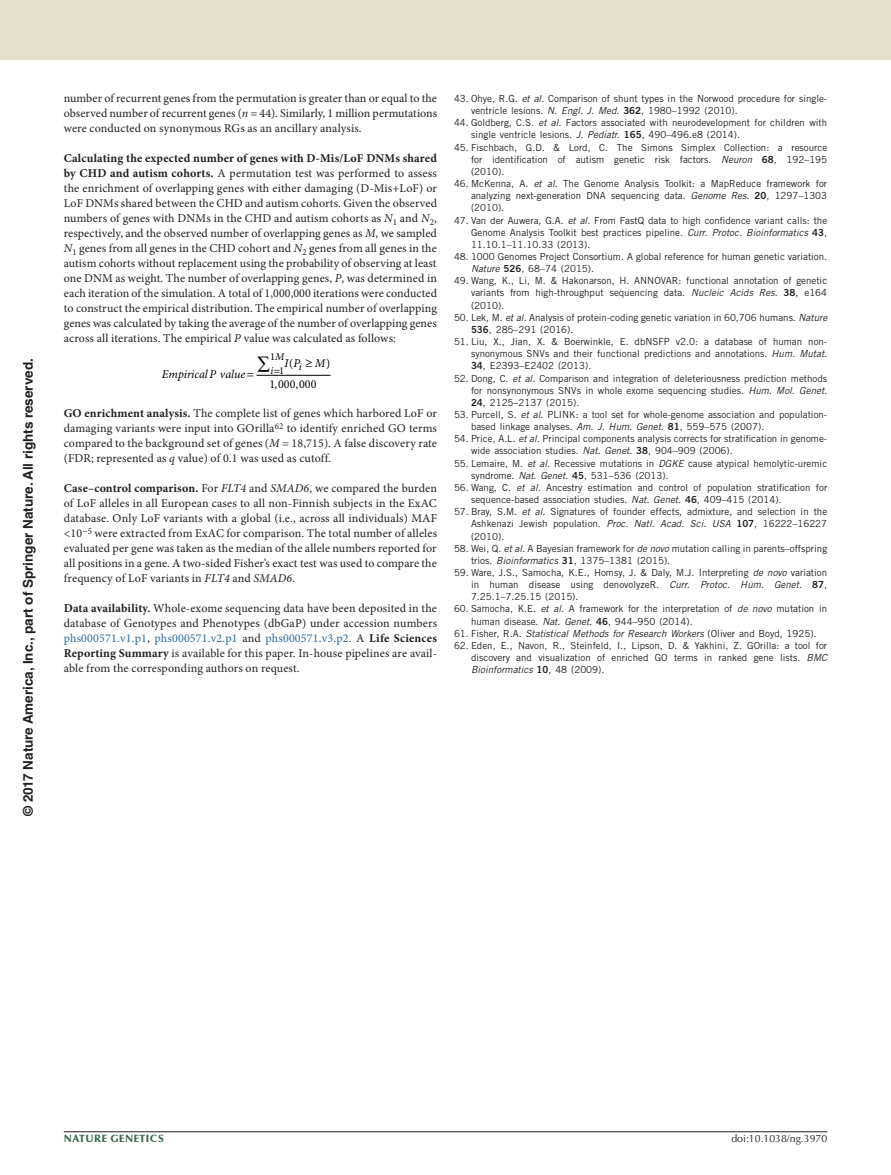
<style>
.page{position:relative;width:891px;height:1175px;background:#fff}
.page>*{position:absolute;margin:0;border:0;box-sizing:border-box;transform-origin:0 0}
.t1{font:700 13.5px "Helvetica LT Std";color:#231f20}
.pFirstParaMethod{font:12px/15px "Minion Pro";letter-spacing:.01em;color:#231f20;text-align:justify}
.t2{font:italic 12px "Minion Pro";letter-spacing:-.005em;color:#000}
.t3{font:12px "Minion Pro";letter-spacing:.005em;color:#000}
.t4{font:10.5px "Optima LT Std";color:#231f20}
.t5{font:900 10.5px "Optima LT Std";letter-spacing:.05em;color:#3b684f}
.t6{font:italic 10.5px "Minion Pro";color:#000}
.t7{font:10.5px "Minion Pro";color:#000}
.pReference2{font:9.75px/12.1px "Trade Gothic LT Std";color:#231f20}
.pReference2-2{font:italic 9.75px "Trade Gothic LT Std";color:#231f20}
.s1{font-style:italic}
.s2{font-weight:700}
.s3{font-style:normal}
.s4{color:#2f6a9f}
.s5{font-family:"Trade Gothic LT Std Bd 2"}
</style>
<div class="page">
<hr style="left:64px;top:1131px;width:763px;height:1px;background:#231f20">
<div style="left:0;top:0;width:891px;height:60px;background:#e5e0ce"></div>
<hr style="left:256px;top:375px;width:74px;height:1px;background:#000">
<h1 class="t1" style="left:20px;top:816px;width:459px;rotate:-90deg">© 2017 Nature America, Inc., part of Springer Nature. All rights reserved.</h1>
<p class="pFirstParaMethod" style="left:64px;top:91px;width:375px">number of recurrent genes from the permutation is greater than or equal to the observed number of recurrent genes (<span class="s1">n</span> = 44). Similarly, 1 million permutations were conducted on synonymous RGs as an ancillary analysis.</p>
<p class="pFirstParaMethod" style="left:64px;top:151px;width:375px"><span class="s2">Calculating the expected number of genes with D-Mis/LoF DNMs shared by CHD and autism cohorts.</span> A permutation test was performed to assess the enrichment of overlapping genes with either damaging (D-Mis+LoF) or LoF DNMs shared between the CHD and autism cohorts. Given the observed numbers of genes with DNMs in the CHD and autism cohorts as <span class="s1">N</span><sub>1</sub> and <span class="s1">N</span><sub>2</sub>, respectively, and the observed number of overlapping genes as <span class="s1">M</span>, we sampled <span class="s1">N</span><sub>1</sub> genes from all genes in the CHD cohort and <span class="s1">N</span><sub>2</sub> genes from all genes in the autism cohorts without replacement using the probability of observing at least one DNM as weight. The number of overlapping genes, <span class="s1">P</span>, was determined in each iteration of the simulation. A total of 1,000,000 iterations were conducted to construct the empirical distribution. The empirical number of overlapping genes was calculated by taking the average of the number of overlapping genes across all iterations. The empirical <span class="s1">P</span> value was calculated as follows:</p>
<p class="t2" style="left:162px;top:367px;width:85px">Empirical P value</p>
<p class="t7" style="left:270px;top:351px;width:16px">1<span class="s1">M</span></p>
<p class="t6" style="left:257px;top:364px;width:18px">∑i</p>
<p class="t2" style="left:285px;top:356px;width:47px">I P M<span class="s3">)</span></p>
<p class="t3" style="left:289px;top:356px;width:6px">(</p>
<p class="t6" style="left:299px;top:361px;width:4px">i</p>
<p class="t7" style="left:279px;top:364px;width:7px">1</p>
<p class="t3" style="left:270px;top:376px;width:48px">1 000 000</p>
<p class="t3" style="left:275px;top:376px;width:4px">,</p>
<p class="t3" style="left:295px;top:376px;width:4px">,</p>
<p class="pFirstParaMethod" style="left:64px;top:406px;width:375px"><span class="s2">GO enrichment analysis.</span> The complete list of genes which harbored LoF or damaging variants were input into GOrilla<sup>62</sup> to identify enriched GO terms compared to the background set of genes (<span class="s1">M</span> = 18,715). A false discovery rate (FDR; represented as <span class="s1">q</span> value) of 0.1 was used as cutoff.</p>
<p class="pFirstParaMethod" style="left:64px;top:481px;width:375px"><span class="s2">Case–control comparison.</span> For <span class="s1">FLT4</span> and <span class="s1">SMAD6</span>, we compared the burden of LoF alleles in all European cases to all non-Finnish subjects in the ExAC database. Only LoF variants with a global (i.e., across all individuals) MAF &lt;10<sup>−5</sup> were extracted from ExAC for comparison. The total number of alleles evaluated per gene was taken as the median of the allele numbers reported for all positions in a gene. A two-sided Fisher’s exact test was used to compare the frequency of LoF variants in <span class="s1">FLT4</span> and <span class="s1">SMAD6</span>.</p>
<p class="pFirstParaMethod" style="left:64px;top:601px;width:375px"><span class="s2">Data availability.</span> Whole-exome sequencing data have been deposited in the database of Genotypes and Phenotypes (dbGaP) under accession numbers <span class="s4">phs000571.v1.p1</span>, <span class="s4">phs000571.v2.p1</span> and <span class="s4">phs000571.v3.p2</span>. A <span class="s2">Life Sciences Reporting Summary</span> is available for this paper. In-house pipelines are avail&shy;able from the corresponding authors on request.</p>
<p class="pReference2" style="left:471px;top:92px;width:358px;text-indent:-17px">43. Ohye, R.G. <span class="s1">et al.</span> Comparison of shunt types in the Norwood procedure for single&shy;ventricle lesions. <span class="s1">N. Engl. J. Med.</span> <span class="s5">362</span>, 1980–1992 (2010).</p>
<p class="pReference2" style="left:471px;top:117px;width:358px;text-indent:-17px">44. Goldberg, C.S. <span class="s1">et al.</span> Factors associated with neurodevelopment for children with single ventricle lesions. <span class="s1">J. Pediatr.</span> <span class="s5">165</span>, 490–496.e8 (2014).</p>
<p class="pReference2" style="left:471px;top:141px;width:358px;text-align:justify;text-indent:-17px">45. Fischbach, G.D. &amp; Lord, C. The Simons Simplex Collection: a resource for identification of autism genetic risk factors. <span class="s1">Neuron</span> <span class="s5">68</span>, 192–195 (2010).</p>
<p class="pReference2" style="left:471px;top:177px;width:358px;text-align:justify;text-indent:-17px">46. McKenna, A. <span class="s1">et al.</span> The Genome Analysis Toolkit: a MapReduce framework for analyzing next-generation DNA sequencing data. <span class="s1">Genome Res.</span> <span class="s5">20</span>, 1297–1303 (2010).</p>
<p class="pReference2" style="left:471px;top:214px;width:358px;text-align:justify;text-indent:-17px">47. Van der Auwera, G.A. <span class="s1">et al.</span> From FastQ data to high confidence variant calls: the Genome Analysis Toolkit best practices pipeline. <span class="s1">Curr. Protoc. Bioinformatics</span> <span class="s5">43</span>, 11.10.1–11.10.33 (2013).</p>
<p class="pReference2" style="left:471px;top:250px;width:358px;text-indent:-17px">48. 1000 Genomes Project Consortium. A global reference for human genetic variation.<br><span class="s1">Nature</span> <span class="s5">526</span>, 68–74 (2015).</p>
<p class="pReference2" style="left:471px;top:275px;width:358px;text-align:justify;text-indent:-17px">49. Wang, K., Li, M. &amp; Hakonarson, H. ANNOVAR: functional annotation of genetic variants from high-throughput sequencing data. <span class="s1">Nucleic Acids Res.</span> <span class="s5">38</span>, e164 (2010).</p>
<p class="pReference2" style="left:471px;top:311px;width:358px;text-indent:-17px">50. Lek, M. <span class="s1">et al.</span> Analysis of protein-coding genetic variation in 60,706 humans. <span class="s1">Nature<br></span><span class="s5">536</span>, 285–291 (2016).</p>
<p class="pReference2" style="left:471px;top:335px;width:358px;text-align:justify;text-indent:-17px">51. Liu, X., Jian, X. &amp; Boerwinkle, E. dbNSFP v2.0: a database of human non&shy;synonymous SNVs and their functional predictions and annotations. <span class="s1">Hum. Mutat.<br></span><span class="s5">34</span>, E2393–E2402 (2013).</p>
<p class="pReference2" style="left:471px;top:372px;width:358px;text-align:justify;text-indent:-17px">52. Dong, C. <span class="s1">et al.</span> Comparison and integration of deleteriousness prediction methods for nonsynonymous SNVs in whole exome sequencing studies. <span class="s1">Hum. Mol. Genet.<br></span><span class="s5">24</span>, 2125–2137 (2015).</p>
<p class="pReference2" style="left:471px;top:408px;width:358px;text-indent:-17px">53. Purcell, S. <span class="s1">et al.</span> PLINK: a tool set for whole-genome association and population&shy;based linkage analyses. <span class="s1">Am. J. Hum. Genet.</span> <span class="s5">81</span>, 559–575 (2007).</p>
<p class="pReference2" style="left:471px;top:432px;width:358px;text-indent:-17px">54. Price, A.L. <span class="s1">et al.</span> Principal components analysis corrects for stratification in genome&shy;wide association studies. <span class="s1">Nat. Genet.</span> <span class="s5">38</span>, 904–909 (2006).</p>
<p class="pReference2" style="left:471px;top:457px;width:358px;text-indent:-17px">55. Lemaire, M. <span class="s1">et al.</span> Recessive mutations in <span class="s1">DGKE</span> cause atypical hemolytic-uremic syndrome. <span class="s1">Nat. Genet.</span> <span class="s5">45</span>, 531–536 (2013).</p>
<p class="pReference2" style="left:471px;top:481px;width:358px;text-indent:-17px">56. Wang, C. <span class="s1">et al.</span> Ancestry estimation and control of population stratification for sequence-based association studies. <span class="s1">Nat. Genet.</span> <span class="s5">46</span>, 409–415 (2014).</p>
<p class="pReference2" style="left:471px;top:505px;width:358px;text-align:justify;text-indent:-17px">57. Bray, S.M. <span class="s1">et al.</span> Signatures of founder effects, admixture, and selection in the Ashkenazi Jewish population. <span class="s1">Proc. Natl. Acad. Sci. USA</span> <span class="s5">107</span>, 16222–16227 (2010).</p>
<p class="pReference2" style="left:471px;top:542px;width:358px;text-indent:-17px">58. Wei, Q. <span class="s1">et al.</span> A Bayesian framework for <span class="s1">de novo</span> mutation calling in parents–offspring trios. <span class="s1">Bioinformatics</span> <span class="s5">31</span>, 1375–1381 (2015).</p>
<p class="pReference2" style="left:471px;top:566px;width:358px;text-align:justify;text-indent:-17px">59. Ware, J.S., Samocha, K.E., Homsy, J. &amp; Daly, M.J. Interpreting <span class="s1">de novo</span> variation in human disease using denovolyzeR. <span class="s1">Curr. Protoc. Hum. Genet.</span> <span class="s5">87</span>, 7.25.1–7.25.15 (2015).</p>
<p class="pReference2" style="left:471px;top:603px;width:358px;text-indent:-17px">60. Samocha, K.E. <span class="s1">et al.</span> A framework for the interpretation of <span class="s1">de novo</span> mutation in human disease. <span class="s1">Nat. Genet.</span> <span class="s5">46</span>, 944–950 (2014).</p>
<p class="pReference2-2" style="left:454px;top:627px;width:364px"><span class="s3">61. Fisher, R.A.</span> Statistical Methods for Research Workers <span class="s3">(Oliver and Boyd, 1925).</span></p>
<p class="pReference2" style="left:471px;top:639px;width:358px;text-align:justify;text-indent:-17px">62. Eden, E., Navon, R., Steinfeld, I., Lipson, D. &amp; Yakhini, Z. GOrilla: a tool for discovery and visualization of enriched GO terms in ranked gene lists. <span class="s1">BMC Bioinformatics</span> <span class="s5">10</span>, 48 (2009).</p>
<p class="t5" style="left:64px;top:1132px;width:102px">NATURE GENETICS</p>
<p class="t4" style="left:731px;top:1132px;width:97px">doi:10.1038/ng.3970</p>
</div>
